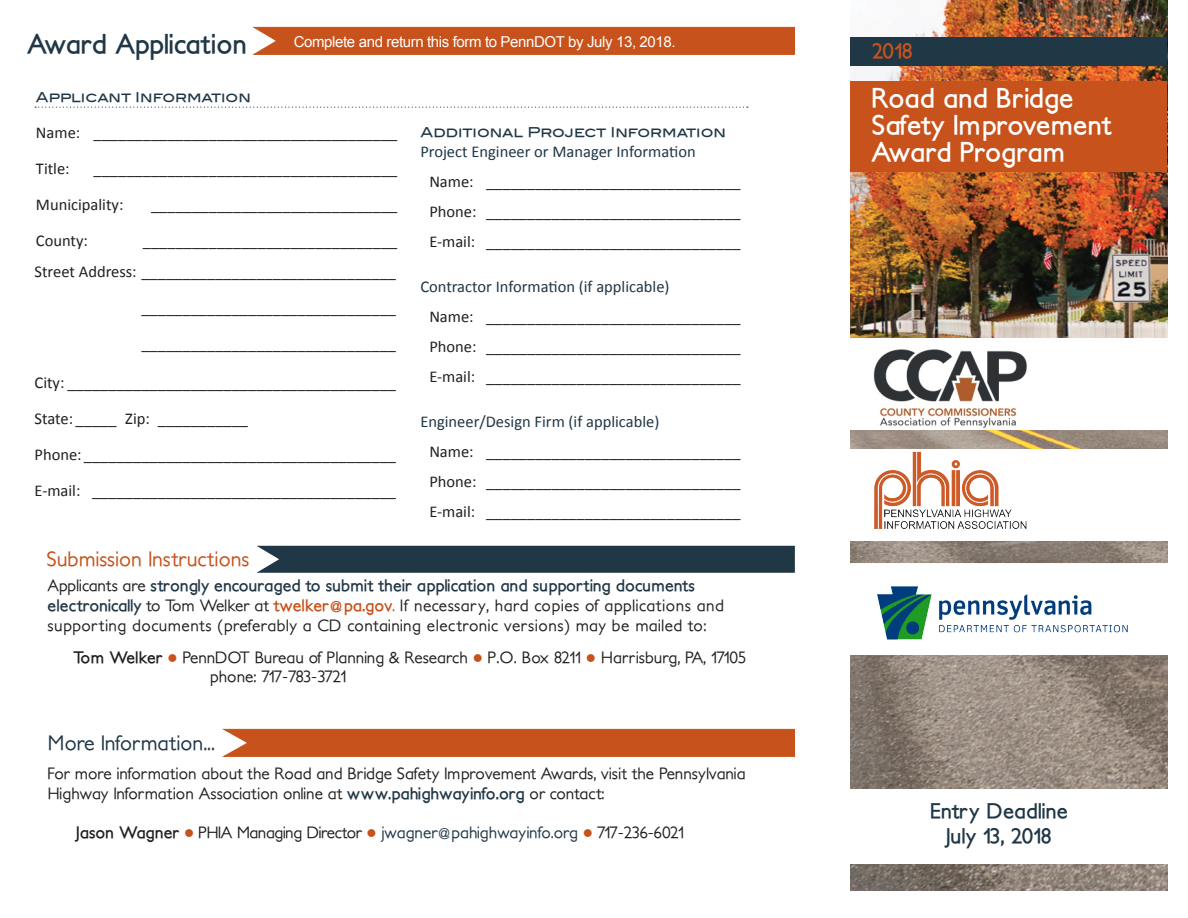
<style>
.page{position:relative;width:1188px;height:918px;background:#fff}
.page>*{position:absolute;margin:0;border:0;box-sizing:border-box;transform-origin:0 0}
.t1{font:700 27px "Petita";color:#fff}
.t2{font:700 27px "Petita";color:#203746}
.t3{font:500 21px "Petita";color:#c7521b}
.t4{font:500 21px "Petita";color:#203746}
.t5{font:700 21px "Petita";color:#203746}
.t6{font:700 21px "Petita";letter-spacing:-.025em;color:#203746}
.t7{font:700 21px "Petita";color:#c7521b}
.t8{font:16.5px "Calibri";color:#231f20}
.t9{font:500 16.5px/19.8px "Petita";color:#231f20}
.t10{font:500 16.5px/19.8px "Petita";letter-spacing:.03em;color:#231f20}
.t11{font:16.5px "Calibri";color:#203746}
.t12{font:500 16.5px "Petita";letter-spacing:-.02em;color:#231f20}
.t13{font:15px "Arial";letter-spacing:-.025em;color:#fff}
.t14{font:13.5px "Blair Md ITCTT Medium";color:#203746}
.s1{font-weight:700;color:#203746}
.s2{font-weight:700;color:#c7521b}
.s3{color:#c7521b}
.s4{font-weight:700}
.s5{color:#203746}
</style>
<div class="page">
<div style="left:256px;top:546px;width:539px;height:27px;background:#203746"></div>
<img style="left:850px;top:0;width:317px;height:891px">
<svg style="left:35px;top:107px;width:713px;height:1px"></svg>
<svg style="left:222px;top:729px;width:573px;height:28px;background:#c85620"></svg>
<svg style="left:252px;top:27px;width:543px;height:28px;background:#c85621"></svg>
<div style="left:837px;top:789px;width:351px;height:75px;background:#fff"></div>
<div style="left:837px;top:449px;width:351px;height:92px;background:#fff"></div>
<div style="left:837px;top:338px;width:351px;height:92px;background:#fff"></div>
<svg style="left:850px;top:563px;width:317px;height:92px"></svg>
<img style="left:874px;top:451px;width:153px;height:78px">
<img style="left:873px;top:349px;width:154px;height:79px">
<div style="left:850px;top:81px;width:317px;height:91px;background:#c7521b"></div>
<div style="left:850px;top:38px;width:317px;height:28px;background:#203746"></div>
<img style="left:872px;top:580px;width:260px;height:64px">
<p class="t2" style="left:27px;top:27px;width:222px">Award Application</p>
<p class="t13" style="left:294px;top:32px;width:383px">Complete and return this form to PennDOT by July 13, 2018.</p>
<p class="t14" style="left:36px;top:89px;width:216px">Applicant Information</p>
<p class="t8" style="left:36px;top:122px;width:363px">Name: _____________________________________</p>
<p class="t8" style="left:36px;top:158px;width:35px">Title:</p>
<p class="t8" style="left:93px;top:158px;width:306px">_____________________________________</p>
<p class="t8" style="left:36px;top:194px;width:89px">Municipality:</p>
<p class="t8" style="left:151px;top:194px;width:248px">______________________________</p>
<p class="t8" style="left:36px;top:230px;width:54px">County:</p>
<p class="t8" style="left:143px;top:230px;width:256px">_______________________________</p>
<p class="t8" style="left:35px;top:261px;width:363px">Street Address: _______________________________</p>
<p class="t8" style="left:141px;top:297px;width:256px">_______________________________</p>
<p class="t8" style="left:141px;top:333px;width:256px">_______________________________</p>
<p class="t8" style="left:35px;top:373px;width:363px">City: ________________________________________</p>
<p class="t8" style="left:35px;top:409px;width:215px">State: _____ Zip: ___________</p>
<p class="t8" style="left:35px;top:445px;width:363px">Phone: ______________________________________</p>
<p class="t8" style="left:35px;top:481px;width:363px">E-mail: _____________________________________</p>
<p class="t3" style="left:46px;top:547px;width:204px">Submission Instructions</p>
<p class="t14" style="left:421px;top:124px;width:307px">Additional Project Information</p>
<p class="t11" style="left:420px;top:141px;width:277px">Project Engineer or Manager Information</p>
<p class="t8" style="left:429px;top:171px;width:313px">Name: _______________________________</p>
<p class="t8" style="left:429px;top:201px;width:313px">Phone: _______________________________</p>
<p class="t8" style="left:429px;top:231px;width:313px">E-mail: _______________________________</p>
<p class="t11" style="left:420px;top:276px;width:251px">Contractor Information (if applicable)</p>
<p class="t8" style="left:429px;top:306px;width:313px">Name: _______________________________</p>
<p class="t8" style="left:429px;top:336px;width:313px">Phone: _______________________________</p>
<p class="t8" style="left:429px;top:366px;width:313px">E-mail: _______________________________</p>
<p class="t11" style="left:420px;top:411px;width:241px">Engineer/Design Firm (if applicable)</p>
<p class="t8" style="left:429px;top:441px;width:313px">Name: _______________________________</p>
<p class="t8" style="left:429px;top:471px;width:313px">Phone: _______________________________</p>
<p class="t8" style="left:429px;top:501px;width:313px">E-mail: _______________________________</p>
<p class="t10" style="left:48px;top:576px;width:678px">Applicants are <span class="s1">strongly encouraged to submit their application and supporting documents electronically</span> to Tom Welker at <span class="s2">twelker@pa.gov</span><span class="s3">.</span> If necessary, hard copies of applications and supporting documents (preferably a CD containing electronic versions) may be mailed to:</p>
<p class="t9" style="left:210px;top:647px;width:538px;text-indent:-137px"><span class="s4">Tom Welker</span> <span class="s3">●</span> PennDOT Bureau of Planning &amp; Research <span class="s3">●</span> P.O. Box 8211 <span class="s3">●</span> Harrisburg, PA, 17105 phone: 717-783-3721</p>
<p class="t4" style="left:48px;top:730px;width:169px">More Information...</p>
<p class="t9" style="left:48px;top:764px;width:700px">For more information about the Road and Bridge Safety Improvement Awards, visit the Pennsylvania<br>Highway Information Association online at <span class="s1">www.pahighwayinfo.org</span> or contact:</p>
<p class="t12" style="left:76px;top:823px;width:609px"><span class="s4">Jason Wagner</span> <span class="s3">●</span> PHIA Managing Director <span class="s3">●</span> <span class="s5">jwagner@pahighwayinfo.org</span> <span class="s3">●</span> 717-236-6021</p>
<p class="t7" style="left:872px;top:38px;width:42px">2018</p>
<p class="t1" style="left:872px;top:81px;width:203px">Road and Bridge</p>
<p class="t1" style="left:872px;top:108px;width:241px">Safety Improvement</p>
<p class="t1" style="left:872px;top:135px;width:196px">Award Program</p>
<p class="t5" style="left:930px;top:798px;width:139px">Entry Deadline</p>
<p class="t6" style="left:946px;top:823px;width:107px">July 13, 2018</p>
</div>
